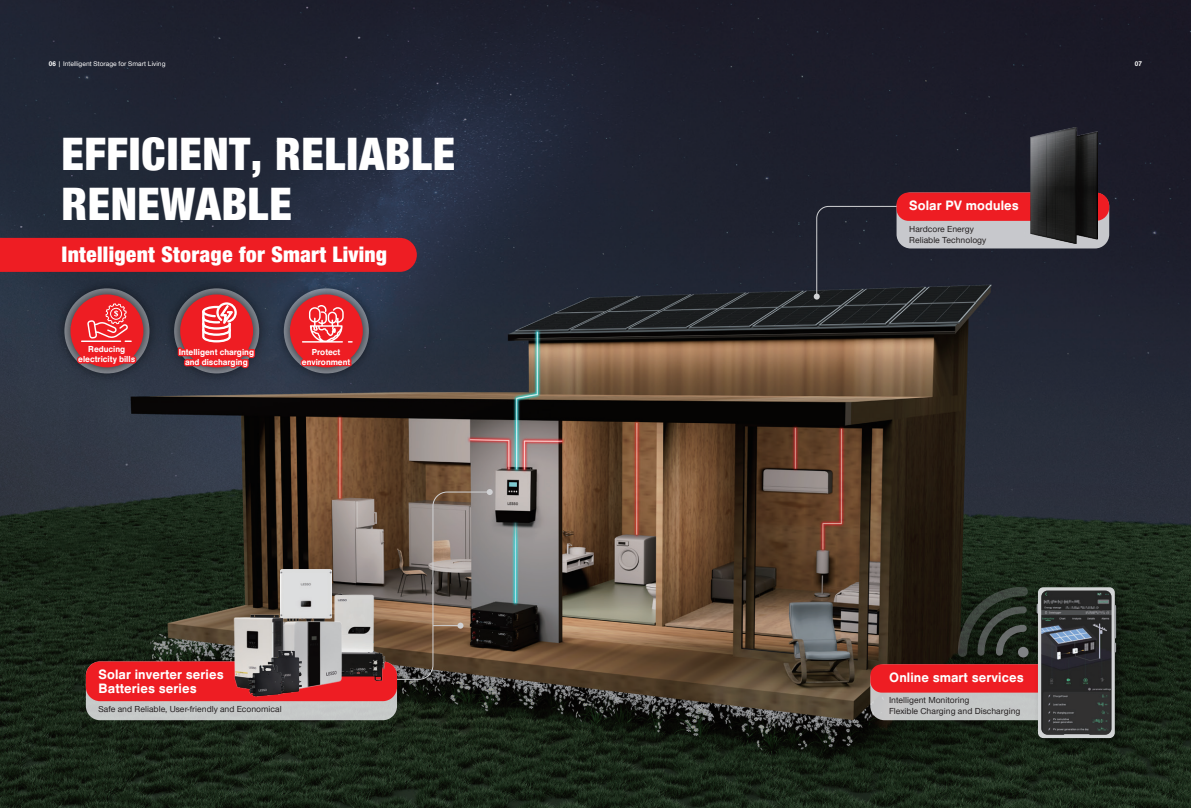
<style>
.page{position:relative;width:1191px;height:808px;background:#fff}
.page>*{position:absolute;margin:0;border:0;box-sizing:border-box;transform-origin:0 0}
.t1{font:900 48px/50px "Nimbus San Nov Con";letter-spacing:.01em;color:#fff}
.t2{font:900 23px "Nimbus San Nov Con";letter-spacing:.01em;color:#fff}
.t3{font:500 14px/14px "Nimbus San No 5";letter-spacing:.01em;color:#fff}
.t4{font:500 9px/11px "Nimbus Sans Novus";color:#231f20}
.t5{font:500 9px/10px "Nimbus San No 5";color:#fff;text-align:center}
.t6{font:500 7px "Nimbus Sans Novus";color:#fff}
.t7{font:500 7px "Nimbus San No 5";color:#fff}
.s1{font-family:"Nimbus San No 5"}
</style>
<div class="page">
<img style="left:0;top:0;width:1191px;height:808px">
<div style="left:0;top:238px;width:417px;height:34px;background:#ee1d23"></div>
<img style="left:275px;top:273px;width:109px;height:116px">
<img style="left:275px;top:279px;width:103px;height:104px">
<div style="left:290px;top:294px;width:73px;height:73px;background:#ee1d23;border-radius:50%"></div>
<svg style="left:298px;top:305px;width:55px;height:72px"></svg>
<img style="left:165px;top:273px;width:110px;height:116px">
<img style="left:165px;top:279px;width:103px;height:104px">
<div style="left:180px;top:294px;width:73px;height:73px;background:#ee1d23;border-radius:50%"></div>
<svg style="left:178px;top:302px;width:80px;height:75px"></svg>
<div style="left:49px;top:273px;width:116px;height:116px;background:#2c3645"></div>
<img style="left:55px;top:279px;width:104px;height:104px">
<div style="left:70px;top:294px;width:73px;height:73px;background:#ee1d23;border-radius:50%"></div>
<svg style="left:74px;top:303px;width:65px;height:71px"></svg>
<svg style="left:813px;top:205px;width:89px;height:95px;background:#232632"></svg>
<div style="left:896px;top:192px;width:213px;height:56px;background:#c7c8cc;border-radius:14px"></div>
<div style="left:896px;top:192px;width:213px;height:29px;background:#ee1d23;border-radius:13px"></div>
<img style="left:1030px;top:127px;width:67px;height:116px">
<svg style="left:200px;top:491px;width:291px;height:189px;background:#5e5346"></svg>
<svg style="left:487px;top:489px;width:6px;height:6px"></svg>
<div style="left:86px;top:661px;width:311px;height:59px;background:#c6c9c8;border-radius:14px"></div>
<div style="left:86px;top:661px;width:311px;height:40px;background:#ee1d23;border-radius:14px"></div>
<img style="left:352px;top:633px;width:42px;height:48px">
<img style="left:331px;top:584px;width:50px;height:73px">
<div style="left:281px;top:570px;width:50px;height:43px;background:#dddedf"></div>
<img style="left:286px;top:613px;width:66px;height:75px">
<img style="left:232px;top:611px;width:54px;height:78px">
<img style="left:266px;top:646px;width:40px;height:47px">
<img style="left:247px;top:664px;width:39px;height:33px">
<svg style="left:433px;top:623px;width:30px;height:6px"></svg>
<div style="left:870px;top:664px;width:223px;height:56px;background:#c5c7c7;border-radius:14px"></div>
<div style="left:870px;top:664px;width:223px;height:29px;background:#ee1d23;border-radius:12px"></div>
<svg style="left:957px;top:587px;width:71px;height:70px;background:#293128"></svg>
<img style="left:1031px;top:581px;width:99px;height:173px">
<div style="left:1038px;top:587px;width:76px;height:151px;background:linear-gradient(to right,#d2d4d5,#d2d4d5);border-radius:5px"></div>
<img style="left:1041px;top:590px;width:70px;height:145px">
<svg style="left:1114px;top:605px;width:2px;height:47px"></svg>
<svg style="left:1036px;top:604px;width:2px;height:10px"></svg>
<p class="t6" style="left:49px;top:59px;width:118px"><span class="s1">06</span> | Intelligent Storage for Smart Living</p>
<p class="t7" style="left:1134px;top:59px;width:9px">07</p>
<h1 class="t1" style="left:62px;top:125px;width:395px">EFFICIENT, RELIABLE<br>RENEWABLE</h1>
<h2 class="t2" style="left:62px;top:238px;width:327px">Intelligent Storage for Smart Living</h2>
<p class="t5" style="left:78px;top:344px;width:58px">Reducing electricity bills</p>
<p class="t5" style="left:179px;top:346px;width:77px">Intelligent charging and discharging</p>
<p class="t5" style="left:302px;top:346px;width:50px">Protect environment</p>
<h3 class="t3" style="left:909px;top:198px;width:111px">Solar PV modules</h3>
<p class="t4" style="left:909px;top:223px;width:79px">Hardcore Energy<br>Reliable Technology</p>
<h3 class="t3" style="left:98px;top:667px;width:127px">Solar inverter series<br>Batteries series</h3>
<h3 class="t3" style="left:889px;top:670px;width:136px">Online smart services</h3>
<p class="t4" style="left:889px;top:695px;width:133px">Intelligent Monitoring<br>Flexible Charging and Discharging</p>
<p class="t4" style="left:98px;top:703px;width:185px">Safe and Reliable, User-friendly and Economical</p>
</div>
